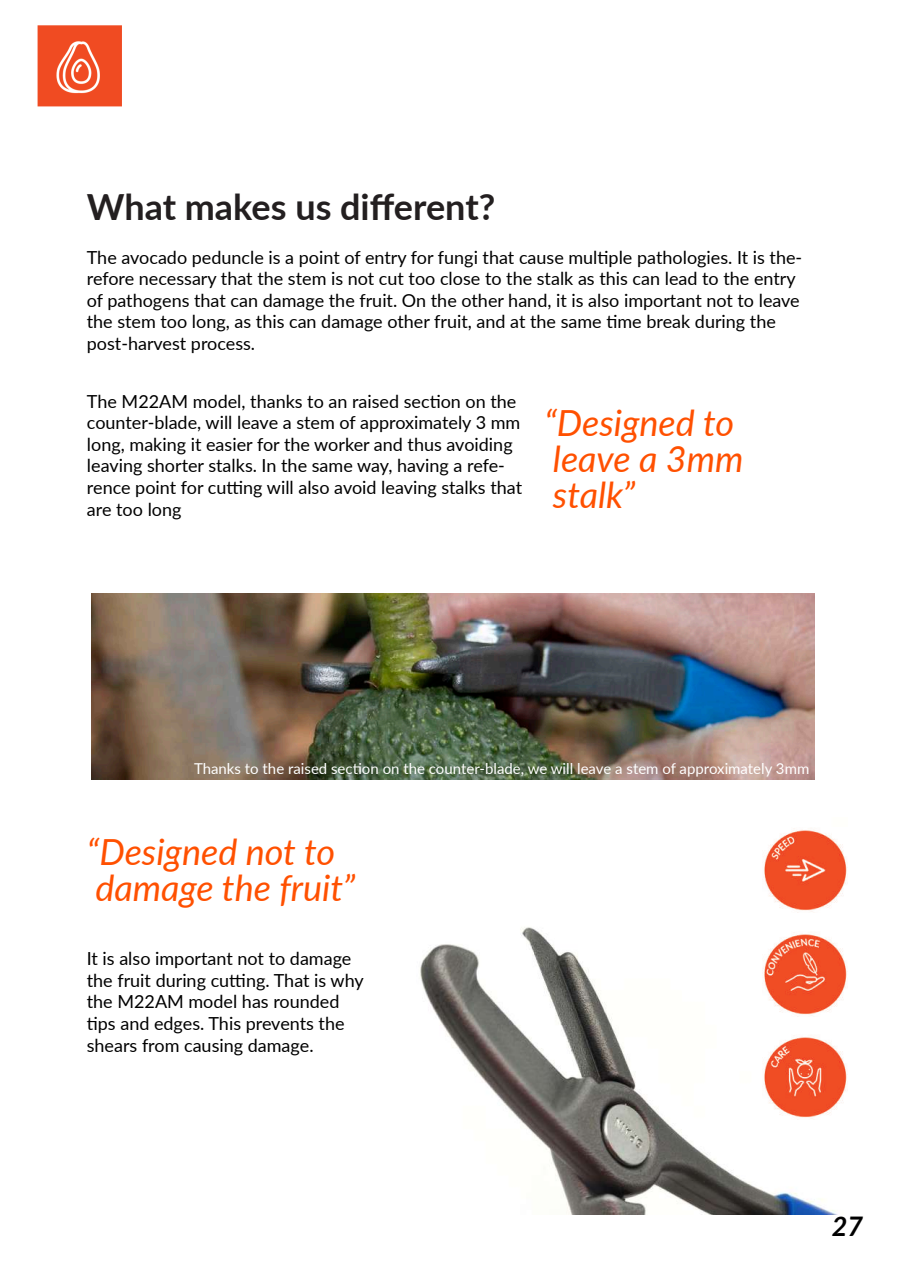
<style>
.page{position:relative;width:910px;height:1280px;background:#fff}
.page>*{position:absolute;margin:0;border:0;box-sizing:border-box;transform-origin:0 0}
.t1{font:italic 36px/36px "Lato";color:#ff5000}
.t2{font:700 36px "Lato";color:#231f20}
.t3{font:italic 700 27px "Lato";color:#000}
.t4{font:18px/21.6px "Lato";color:#000}
.t5{font:15px "Lato";color:#fff}
</style>
<div class="page">
<img style="left:37px;top:25px;width:801px;height:1190px">
<img style="left:325px;top:818px;width:513px;height:396px">
<img style="left:91px;top:593px;width:724px;height:186px">
<img style="left:762px;top:827px;width:85px;height:85px">
<img style="left:762px;top:931px;width:85px;height:85px">
<img style="left:762px;top:1035px;width:85px;height:85px">
<h1 class="t2" style="left:87px;top:181px;width:410px">What makes us different?</h1>
<p class="t4" style="left:87px;top:245px;width:717px">The avocado peduncle is a point of entry for fungi that cause multiple pathologies. It is the&shy;refore necessary that the stem is not cut too close to the stalk as this can lead to the entry of pathogens that can damage the fruit. On the other hand, it is also important not to leave the stem too long, as this can damage other fruit, and at the same time break during the post-harvest process.</p>
<p class="t4" style="left:87px;top:390px;width:437px">The M22AM model, thanks to an raised section on the counter-blade, will leave a stem of approximately 3 mm long, making it easier for the worker and thus avoiding leaving shorter stalks. In the same way, having a refe&shy;rence point for cutting will also avoid leaving stalks that are too long</p>
<h1 class="t1" style="left:544px;top:404px;width:200px">“Designed to leave a 3mm stalk”</h1>
<p class="t5" style="left:194px;top:757px;width:617px">Thanks to the raised section on the counter-blade, we will leave a stem of approximately 3mm</p>
<h1 class="t1" style="left:87px;top:832px;width:270px">“Designed not to damage the fruit”</h1>
<p class="t4" style="left:87px;top:947px;width:278px">It is also important not to damage the fruit during cutting. That is why the M22AM model has rounded tips and edges. This prevents the shears from causing damage.</p>
<h2 class="t3" style="left:832px;top:1206px;width:33px">27</h2>
</div>
